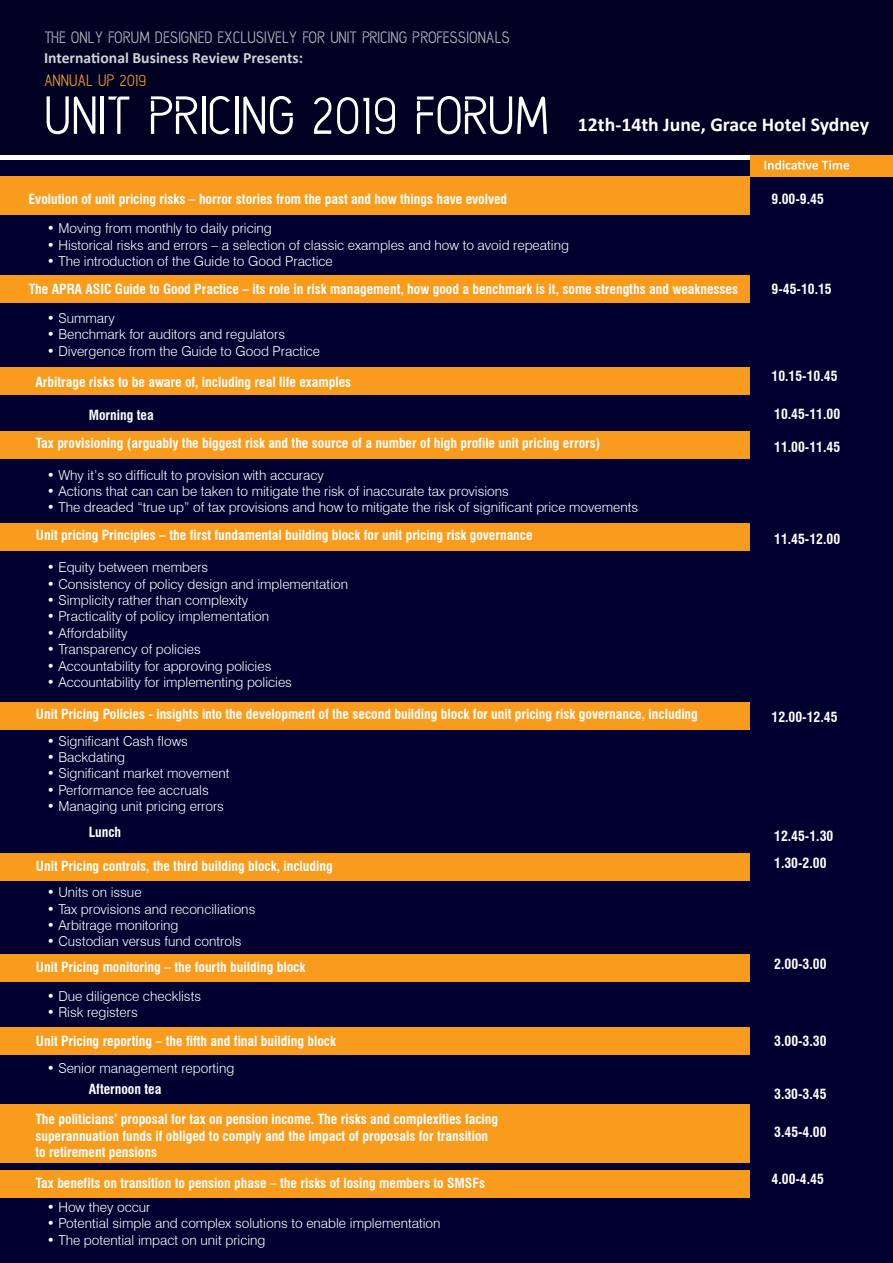
<style>
.page{position:relative;width:893px;height:1263px;background:#fff}
.page>*{position:absolute;margin:0;border:0;box-sizing:border-box;transform-origin:0 0}
.t1{font:300 58.2px "Swiss 721 BT";color:#fff}
.t2{font:53.25px "Capsule X Pro Medium UC";color:#fff}
.t3{font:300 21px "Swiss 721 BT";color:#fff}
.t4{font:700 19.65px "Calibri";color:#fff}
.t5{font:16.5px "Capsule X Pro Medium UC";color:#b6b8ba}
.t6{font:16.5px "Capsule X Pro Medium UC";color:#f99b1c}
.t7{font:700 15.75px "Calibri";color:#d1d3d4}
.t8{font:700 condensed 13.65px/16.4px "Swiss 721 BT";color:#fff}
.t9{font:300 13.65px "Swiss 721 BT";color:#fff}
</style>
<div class="page">
<div style="left:0;top:161px;width:893px;height:1102px;background:#000030"></div>
<div style="left:0;top:176px;width:749px;height:38px;background:#f99b1c"></div>
<div style="left:750px;top:152px;width:142px;height:24px;background:#f99b1c"></div>
<svg style="left:764px;top:160px;width:85px;height:10px"></svg>
<div style="left:0;top:275px;width:749px;height:28px;background:#f99b1c"></div>
<div style="left:0;top:367px;width:749px;height:28px;background:#f99b1c"></div>
<div style="left:0;top:431px;width:749px;height:28px;background:#f99b1c"></div>
<div style="left:0;top:523px;width:749px;height:28px;background:#f99b1c"></div>
<div style="left:0;top:702px;width:749px;height:28px;background:#f99b1c"></div>
<div style="left:0;top:853px;width:749px;height:28px;background:#f99b1c"></div>
<div style="left:0;top:953px;width:749px;height:28px;background:#f99b1c"></div>
<div style="left:0;top:1027px;width:749px;height:28px;background:#f99b1c"></div>
<div style="left:0;top:1170px;width:749px;height:28px;background:#f99b1c"></div>
<div style="left:0;top:1105px;width:749px;height:58px;background:#f99b1c"></div>
<div style="left:0;top:0;width:893px;height:154px;background:#000023"></div>
<p class="t5" style="left:44px;top:31px;width:468px">THE ONLY FORUM DESIGNED EXCLUSIVELY FOR UNIT PRICING PROFESSIONALS</p>
<p class="t6" style="left:44px;top:74px;width:104px">ANNUAL UP 2019</p>
<h2 class="t2" style="left:44px;top:94px;width:507px">UNIT PRICING 2019 FORUM</h2>
<p class="t7" style="left:44px;top:48px;width:261px">International Business Review Presents:</p>
<h1 class="t1" style="left:99px;top:56px;width:233px">AGENDA</h1>
<h3 class="t3" style="left:99px;top:120px;width:649px">UNIT PRICING RISK MANAGEMENT AND COMPLIANCE FRAMEWORK</h3>
<h3 class="t4" style="left:578px;top:111px;width:293px">12th-14th June, Grace Hotel Sydney</h3>
<p class="t8" style="left:29px;top:191px;width:480px">Evolution of unit pricing risks – horror stories from the past and how things have evolved</p>
<p class="t8" style="left:771px;top:191px;width:54px">9.00-9.45</p>
<p class="t9" style="left:47px;top:220px;width:227px">• Moving from monthly to daily pricing</p>
<p class="t9" style="left:47px;top:237px;width:524px">• Historical risks and errors – a selection of classic examples and how to avoid repeating</p>
<p class="t9" style="left:47px;top:253px;width:288px">• The introduction of the Guide to Good Practice</p>
<p class="t8" style="left:29px;top:280px;width:711px">The APRA ASIC Guide to Good Practice – its role in risk management, how good a benchmark is it, some strengths and weaknesses</p>
<p class="t8" style="left:771px;top:280px;width:62px">9-45-10.15</p>
<p class="t9" style="left:47px;top:310px;width:70px">• Summary</p>
<p class="t9" style="left:47px;top:326px;width:240px">• Benchmark for auditors and regulators</p>
<p class="t9" style="left:47px;top:343px;width:275px">• Divergence from the Guide to Good Practice</p>
<p class="t8" style="left:35px;top:374px;width:317px">Arbitrage risks to be aware of, including real life examples</p>
<p class="t8" style="left:89px;top:407px;width:66px">Morning tea</p>
<p class="t8" style="left:36px;top:435px;width:566px">Tax provisioning (arguably the biggest risk and the source of a number of high profile unit pricing errors)</p>
<p class="t9" style="left:47px;top:466px;width:279px">• Why it’s so difficult to provision with accuracy</p>
<p class="t9" style="left:47px;top:483px;width:464px">• Actions that can can be taken to mitigate the risk of inaccurate tax provisions</p>
<p class="t9" style="left:47px;top:499px;width:593px">• The dreaded “true up” of tax provisions and how to mitigate the risk of significant price movements</p>
<p class="t8" style="left:36px;top:527px;width:498px">Unit pricing Principles – the first fundamental building block for unit pricing risk governance</p>
<p class="t9" style="left:47px;top:559px;width:163px">• Equity between members</p>
<p class="t9" style="left:47px;top:575px;width:303px">• Consistency of policy design and implementation</p>
<p class="t9" style="left:47px;top:592px;width:203px">• Simplicity rather than complexity</p>
<p class="t9" style="left:47px;top:608px;width:224px">• Practicality of policy implementation</p>
<p class="t9" style="left:47px;top:625px;width:82px">• Affordability</p>
<p class="t9" style="left:47px;top:641px;width:156px">• Transparency of policies</p>
<p class="t9" style="left:47px;top:657px;width:226px">• Accountability for approving policies</p>
<p class="t9" style="left:47px;top:674px;width:247px">• Accountability for implementing policies</p>
<p class="t8" style="left:36px;top:706px;width:663px">Unit Pricing Policies - insights into the development of the second building block for unit pricing risk governance, including</p>
<p class="t9" style="left:47px;top:732px;width:143px">• Significant Cash flows</p>
<p class="t9" style="left:47px;top:749px;width:80px">• Backdating</p>
<p class="t9" style="left:47px;top:765px;width:184px">• Significant market movement</p>
<p class="t9" style="left:47px;top:782px;width:164px">• Performance fee accruals</p>
<p class="t9" style="left:47px;top:798px;width:179px">• Managing unit pricing errors</p>
<p class="t8" style="left:89px;top:824px;width:34px">Lunch</p>
<p class="t8" style="left:36px;top:858px;width:298px">Unit Pricing controls, the third building block, including</p>
<p class="t9" style="left:47px;top:884px;width:96px">• Units on issue</p>
<p class="t9" style="left:47px;top:900px;width:210px">• Tax provisions and reconciliations</p>
<p class="t9" style="left:47px;top:917px;width:133px">• Arbitrage monitoring</p>
<p class="t9" style="left:47px;top:933px;width:196px">• Custodian versus fund controls</p>
<p class="t8" style="left:36px;top:959px;width:271px">Unit Pricing monitoring – the fourth building block</p>
<p class="t9" style="left:47px;top:988px;width:156px">• Due diligence checklists</p>
<p class="t9" style="left:47px;top:1004px;width:92px">• Risk registers</p>
<p class="t8" style="left:36px;top:1033px;width:302px">Unit Pricing reporting – the fifth and final building block</p>
<p class="t9" style="left:47px;top:1060px;width:189px">• Senior management reporting</p>
<p class="t8" style="left:89px;top:1081px;width:74px">Afternoon tea</p>
<p class="t8" style="left:35px;top:1111px;width:464px">The politicians’ proposal for tax on pension income. The risks and complexities facing superannuation funds if obliged to comply and the impact of proposals for transition to retirement pensions</p>
<p class="t8" style="left:36px;top:1175px;width:451px">Tax benefits on transition to pension phase – the risks of losing members to SMSFs</p>
<p class="t9" style="left:47px;top:1199px;width:105px">• How they occur</p>
<p class="t9" style="left:47px;top:1215px;width:395px">• Potential simple and complex solutions to enable implementation</p>
<p class="t9" style="left:47px;top:1232px;width:220px">• The potential impact on unit pricing</p>
<p class="t8" style="left:772px;top:368px;width:67px">10.15-10.45</p>
<p class="t8" style="left:774px;top:406px;width:67px">10.45-11.00</p>
<p class="t8" style="left:774px;top:439px;width:67px">11.00-11.45</p>
<p class="t8" style="left:774px;top:531px;width:67px">11.45-12.00</p>
<p class="t8" style="left:771px;top:709px;width:67px">12.00-12.45</p>
<p class="t8" style="left:774px;top:828px;width:61px">12.45-1.30</p>
<p class="t8" style="left:774px;top:854px;width:54px">1.30-2.00</p>
<p class="t8" style="left:774px;top:956px;width:54px">2.00-3.00</p>
<p class="t8" style="left:774px;top:1033px;width:54px">3.00-3.30</p>
<p class="t8" style="left:774px;top:1086px;width:54px">3.30-3.45</p>
<p class="t8" style="left:774px;top:1124px;width:54px">3.45-4.00</p>
<p class="t8" style="left:772px;top:1171px;width:54px">4.00-4.45</p>
</div>
